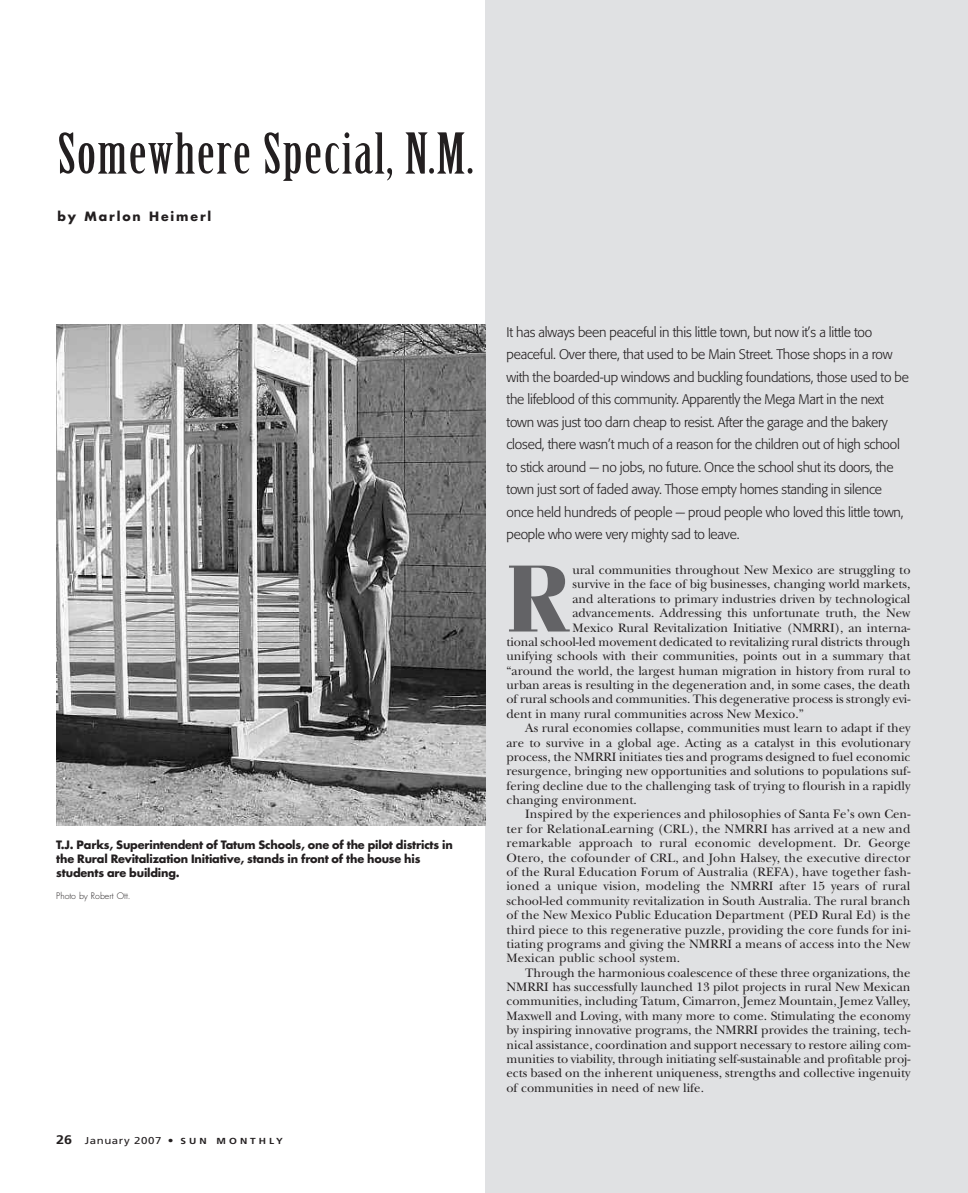
<style>
.page{position:relative;width:968px;height:1193px;background:#fff}
.page>*{position:absolute;margin:0;border:0;box-sizing:border-box;transform-origin:0 0}
.t1{font:700 95.25px "Fenice";color:#636366}
.t2{font:55px "Birch";letter-spacing:.025em;color:#231f20;scale:1.2 1}
.t3{font:300 13.75px/22.5px "Formata";letter-spacing:-.015em;color:#231f20}
.t4{font:12.75px "New Baskerville";color:#231f20}
.t5{font:700 12.5px "Futura";letter-spacing:.15em;color:#231f20}
.t6{font:700 11.25px/13.8px "Futura";letter-spacing:-.015em;color:#231f20}
.t7{font:10px "Frutiger";letter-spacing:.05em;color:#231f20;scale:1.15 1}
.t8{font:300 8.75px "Futura";color:#231f20}
.s1{font-weight:700;font-size:12.5px}
.s2{font-weight:700;font-size:8.75px}
</style>
<div class="page">
<div style="left:485px;top:0;width:483px;height:1192px;background:#e0e1e3"></div>
<img style="left:56px;top:324px;width:429px;height:501px">
<h2 class="t2" style="left:58px;top:132px;width:348px">Somewhere Special, N.M.</h2>
<p class="t5" style="left:58px;top:211px;width:155px">by Marlon Heimerl</p>
<p class="t6" style="left:56px;top:839px;width:398px">T.J. Parks, Superintendent of Tatum Schools, one of the pilot districts in the Rural Revitalization Initiative, stands in front of the house his students are building.</p>
<p class="t8" style="left:56px;top:892px;width:76px">Photo by Robert Ott.</p>
<p class="t7" style="left:56px;top:1136px;width:198px"><span class="s1">26</span> January2007 • <span class="s2">SUN MONTHLY</span></p>
<p class="t3" style="left:506px;top:322px;width:404px">It has always been peaceful in this little town, but now it’s a little too peaceful. Over there, that used to be Main Street. Those shops in a row with the boarded-up windows and buckling foundations, those used to be the lifeblood of this community. Apparently the Mega Mart in the next town was just too darn cheap to resist. After the garage and the bakery closed, there wasn’t much of a reason for the children out of high school to stick around — no jobs, no future. Once the school shut its doors, the town just sort of faded away. Those empty homes standing in silence once held hundreds of people — proud people who loved this little town, people who were very mighty sad to leave.</p>
<h1 class="t1" style="left:506px;top:565px;width:65px">R</h1>
<p class="t4" style="left:572px;top:565px;width:339px">ural communities throughout New Mexico are struggling to</p>
<p class="t4" style="left:572px;top:580px;width:339px">survive in the face of big businesses, changing world markets,</p>
<p class="t4" style="left:572px;top:594px;width:339px">and alterations to primary industries driven by technological</p>
<p class="t4" style="left:572px;top:609px;width:339px">advancements. Addressing this unfortunate truth, the New</p>
<p class="t4" style="left:572px;top:623px;width:339px">Mexico Rural Revitalization Initiative (NMRRI), an interna-</p>
<p class="t4" style="left:506px;top:637px;width:405px">tional school-led movement dedicated to revitalizing rural districts through</p>
<p class="t4" style="left:506px;top:652px;width:405px">unifying schools with their communities, points out in a summary that</p>
<p class="t4" style="left:506px;top:666px;width:405px">“around the world, the largest human migration in history from rural to</p>
<p class="t4" style="left:506px;top:680px;width:405px">urban areas is resulting in the degeneration and, in some cases, the death</p>
<p class="t4" style="left:506px;top:695px;width:405px">of rural schools and communities. This degenerative process is strongly evi-</p>
<p class="t4" style="left:506px;top:709px;width:299px">dent in many rural communities across New Mexico.”</p>
<p class="t4" style="left:525px;top:724px;width:387px">As rural economies collapse, communities must learn to adapt if they</p>
<p class="t4" style="left:506px;top:738px;width:405px">are to survive in a global age. Acting as a catalyst in this evolutionary</p>
<p class="t4" style="left:506px;top:752px;width:405px">process, the NMRRI initiates ties and programs designed to fuel economic</p>
<p class="t4" style="left:506px;top:767px;width:405px">resurgence, bringing new opportunities and solutions to populations suf-</p>
<p class="t4" style="left:506px;top:781px;width:405px">fering decline due to the challenging task of trying to flourish in a rapidly</p>
<p class="t4" style="left:506px;top:795px;width:132px">changing environment.</p>
<p class="t4" style="left:525px;top:810px;width:387px">Inspired by the experiences and philosophies of Santa Fe’s own Cen-</p>
<p class="t4" style="left:506px;top:824px;width:405px">ter for RelationaLearning (CRL), the NMRRI has arrived at a new and</p>
<p class="t4" style="left:506px;top:839px;width:405px">remarkable approach to rural economic development. Dr. George</p>
<p class="t4" style="left:506px;top:853px;width:405px">Otero, the cofounder of CRL, and John Halsey, the executive director</p>
<p class="t4" style="left:506px;top:867px;width:405px">of the Rural Education Forum of Australia (REFA), have together fash-</p>
<p class="t4" style="left:506px;top:882px;width:405px">ioned a unique vision, modeling the NMRRI after 15 years of rural</p>
<p class="t4" style="left:506px;top:896px;width:405px">school-led community revitalization in South Australia. The rural branch</p>
<p class="t4" style="left:506px;top:910px;width:405px">of the New Mexico Public Education Department (PED Rural Ed) is the</p>
<p class="t4" style="left:506px;top:925px;width:405px">third piece to this regenerative puzzle, providing the core funds for ini-</p>
<p class="t4" style="left:506px;top:939px;width:405px">tiating programs and giving the NMRRI a means of access into the New</p>
<p class="t4" style="left:506px;top:954px;width:175px">Mexican public school system.</p>
<p class="t4" style="left:525px;top:968px;width:387px">Through the harmonious coalescence of these three organizations, the</p>
<p class="t4" style="left:506px;top:982px;width:405px">NMRRI has successfully launched 13 pilot projects in rural New Mexican</p>
<p class="t4" style="left:506px;top:997px;width:405px">communities, including Tatum, Cimarron, Jemez Mountain, Jemez Valley,</p>
<p class="t4" style="left:506px;top:1011px;width:405px">Maxwell and Loving, with many more to come. Stimulating the economy</p>
<p class="t4" style="left:506px;top:1025px;width:405px">by inspiring innovative programs, the NMRRI provides the training, tech-</p>
<p class="t4" style="left:506px;top:1040px;width:405px">nical assistance, coordination and support necessary to restore ailing com-</p>
<p class="t4" style="left:506px;top:1054px;width:405px">munities to viability, through initiating self-sustainable and profitable proj-</p>
<p class="t4" style="left:506px;top:1069px;width:405px">ects based on the inherent uniqueness, strengths and collective ingenuity</p>
<p class="t4" style="left:506px;top:1083px;width:199px">of communities in need of new life.</p>
</div>
